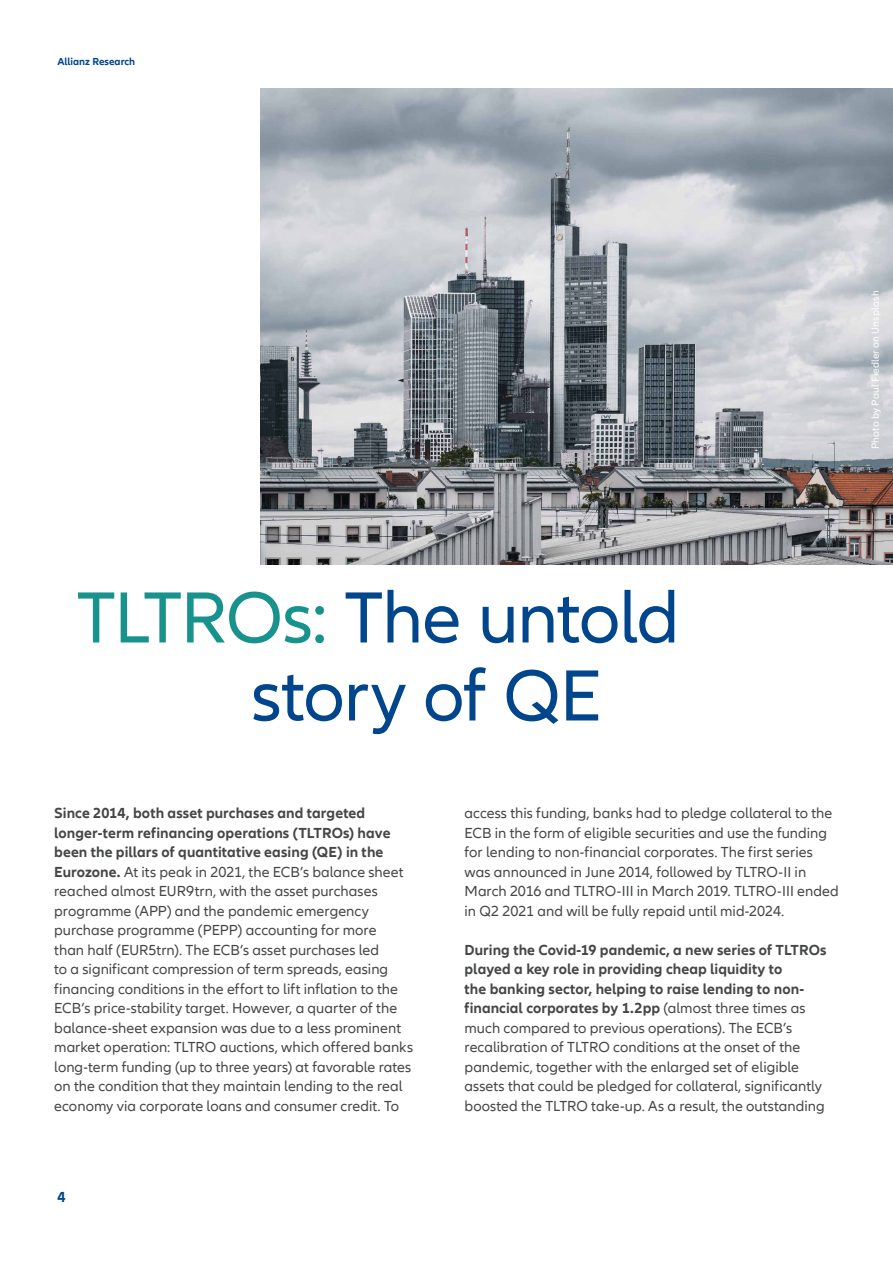
<style>
.page{position:relative;width:893px;height:1263px;background:#fff}
.page>*{position:absolute;margin:0;border:0;box-sizing:border-box;transform-origin:0 0}
.t1{font:75px "Allianz Neo";letter-spacing:-.02em;color:#01468c}
.Copy_10_13pt{font:15px/19.5px "Allianz Neo";color:#454647}
.t2{font:700 15px "Allianz Neo";color:#01468c}
.Caption_Footer_7_9pt{font:10.5px "Allianz Neo";letter-spacing:.015em;color:#fff}
.t3{font:700 10.5px "Allianz Neo";color:#01468c}
.s1{color:#18928d}
.s2{font-weight:700}
</style>
<div class="page">
<img style="left:261px;top:88px;width:632px;height:476px">
<p class="t3" style="left:57px;top:56px;width:79px">Allianz Research</p>
<p class="Caption_Footer_7_9pt" style="left:869px;top:449px;width:160px;rotate:-90deg">Photo by Paul Fiedler on Unsplash</p>
<p class="t1" style="left:77px;top:575px;width:605px"><span class="s1">TLTROs:</span> The untold</p>
<p class="t1" style="left:251px;top:653px;width:351px">story of QE</p>
<p class="Copy_10_13pt" style="left:54px;top:804px;width:360px"><span class="s2">Since 2014, both asset purchases and targeted longer-term refinancing operations (TLTROs) have been the pillars of quantitative easing (QE) in the Eurozone.</span> At its peak in 2021, the ECB’s balance sheet reached almost EUR9trn, with the asset purchases programme (APP) and the pandemic emergency purchase programme (PEPP) accounting for more<br>than half (EUR5trn). The ECB’s asset purchases led<br>to a significant compression of term spreads, easing financing conditions in the effort to lift inflation to the ECB’s price-stability target. However, a quarter of the balance-sheet expansion was due to a less prominent market operation: TLTRO auctions, which offered banks long-term funding (up to three years) at favorable rates on the condition that they maintain lending to the real economy via corporate loans and consumer credit. To</p>
<p class="t2" style="left:57px;top:1188px;width:10px">4</p>
<p class="Copy_10_13pt" style="left:465px;top:804px;width:376px">access this funding, banks had to pledge collateral to the ECB in the form of eligible securities and use the funding for lending to non-financial corporates. The first series was announced in June 2014, followed by TLTRO-II in March 2016 and TLTRO-III in March 2019. TLTRO-III ended in Q2 2021 and will be fully repaid until mid-2024.</p>
<p class="Copy_10_13pt" style="left:465px;top:940px;width:364px"><span class="s2">During the Covid-19 pandemic, a new series of TLTROs played a key role in providing cheap liquidity to<br>the banking sector, helping to raise lending to non&shy;financial corporates by 1.2pp</span> (almost three times as much compared to previous operations). The ECB’s recalibration of TLTRO conditions at the onset of the pandemic, together with the enlarged set of eligible assets that could be pledged for collateral, significantly boosted the TLTRO take-up. As a result, the outstanding</p>
</div>
